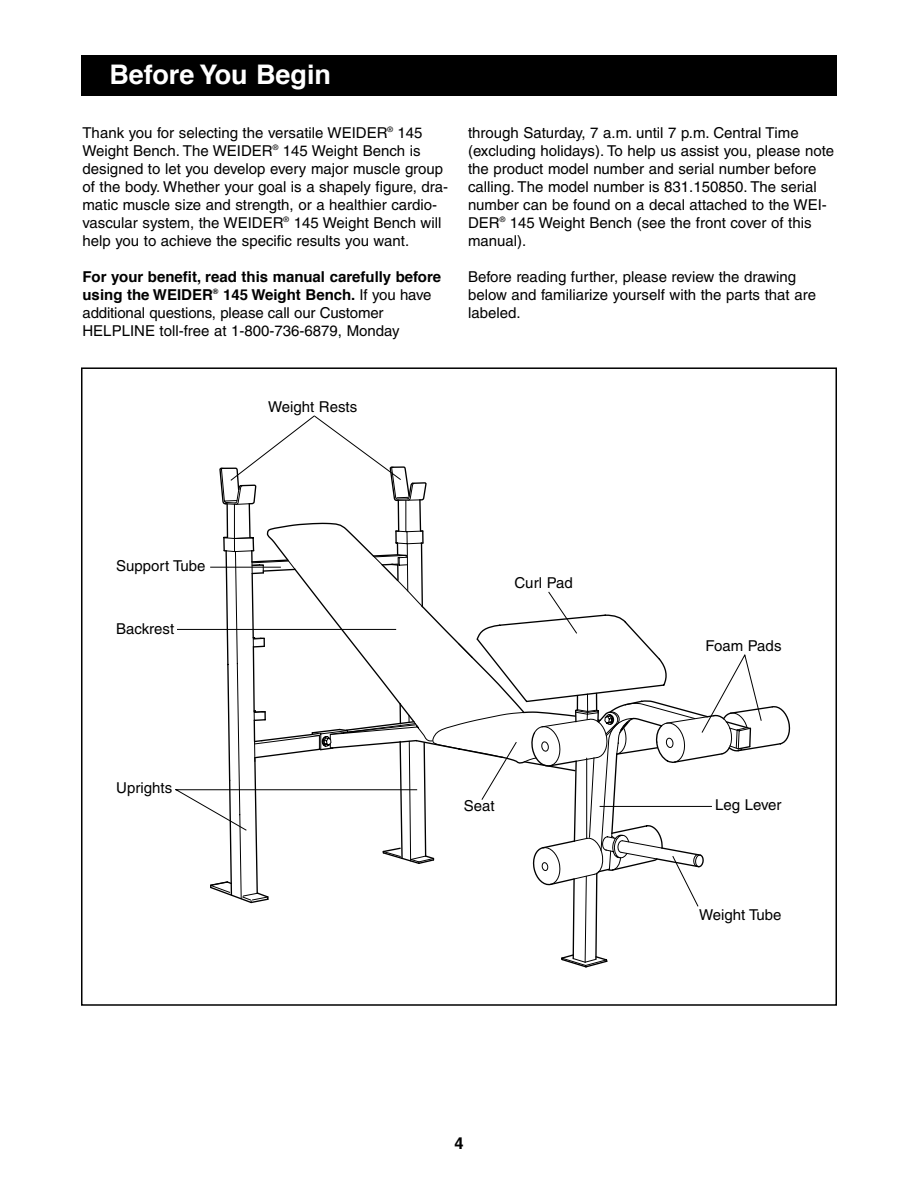
<style>
.page{position:relative;width:918px;height:1188px;background:#fff}
.page>*{position:absolute;margin:0;border:0;box-sizing:border-box;transform-origin:0 0}
.t1{font:700 27px "Helvetica";color:#fff}
.t2{font:700 16.5px "Helvetica";color:#000}
.t3{font:15px/18px "Helvetica";color:#000}
.s1{font-weight:700}
</style>
<div class="page">
<div style="left:81px;top:56px;width:756px;height:40px;background:#000"></div>
<svg style="left:175px;top:466px;width:616px;height:502px"></svg>
<h1 class="t1" style="left:110px;top:63px;width:223px">Before You Begin</h1>
<p class="t3" style="left:82px;top:125px;width:367px">Thank you for selecting the versatile WEIDER<sup>®</sup> 145<br>Weight Bench. The WEIDER<sup>®</sup> 145 Weight Bench is designed to let you develop every major muscle group of the body. Whether your goal is a shapely figure, dra&shy;matic muscle size and strength, or a healthier cardio&shy;vascular system, the WEIDER<sup>®</sup> 145 Weight Bench will help you to achieve the specific results you want.</p>
<p class="t3" style="left:83px;top:269px;width:360px"><span class="s1">For your benefit, read this manual carefully before using the WEIDER</span><sup>®</sup> <span class="s1">145 Weight Bench.</span> If you have additional questions, please call our Customer HELPLINE toll-free at 1-800-736-6879, Monday</p>
<p class="t3" style="left:468px;top:125px;width:368px">through Saturday, 7 a.m. until 7 p.m. Central Time (excluding holidays). To help us assist you, please note the product model number and serial number before calling. The model number is 831.150850. The serial number can be found on a decal attached to the WEI-DER<sup>®</sup> 145 Weight Bench (see the front cover of this manual).</p>
<p class="t3" style="left:468px;top:269px;width:350px">Before reading further, please review the drawing below and familiarize yourself with the parts that are labeled.</p>
<p class="t3" style="left:268px;top:399px;width:91px">Weight Rests</p>
<p class="t3" style="left:116px;top:559px;width:91px">Support Tube</p>
<p class="t3" style="left:116px;top:622px;width:60px">Backrest</p>
<p class="t3" style="left:116px;top:780px;width:58px">Uprights</p>
<p class="t3" style="left:514px;top:575px;width:60px">Curl Pad</p>
<p class="t3" style="left:464px;top:799px;width:32px">Seat</p>
<p class="t3" style="left:705px;top:638px;width:78px">Foam Pads</p>
<p class="t3" style="left:715px;top:798px;width:68px">Leg Lever</p>
<p class="t3" style="left:699px;top:907px;width:84px">Weight Tube</p>
<p class="t2" style="left:454px;top:1136px;width:11px">4</p>
</div>
